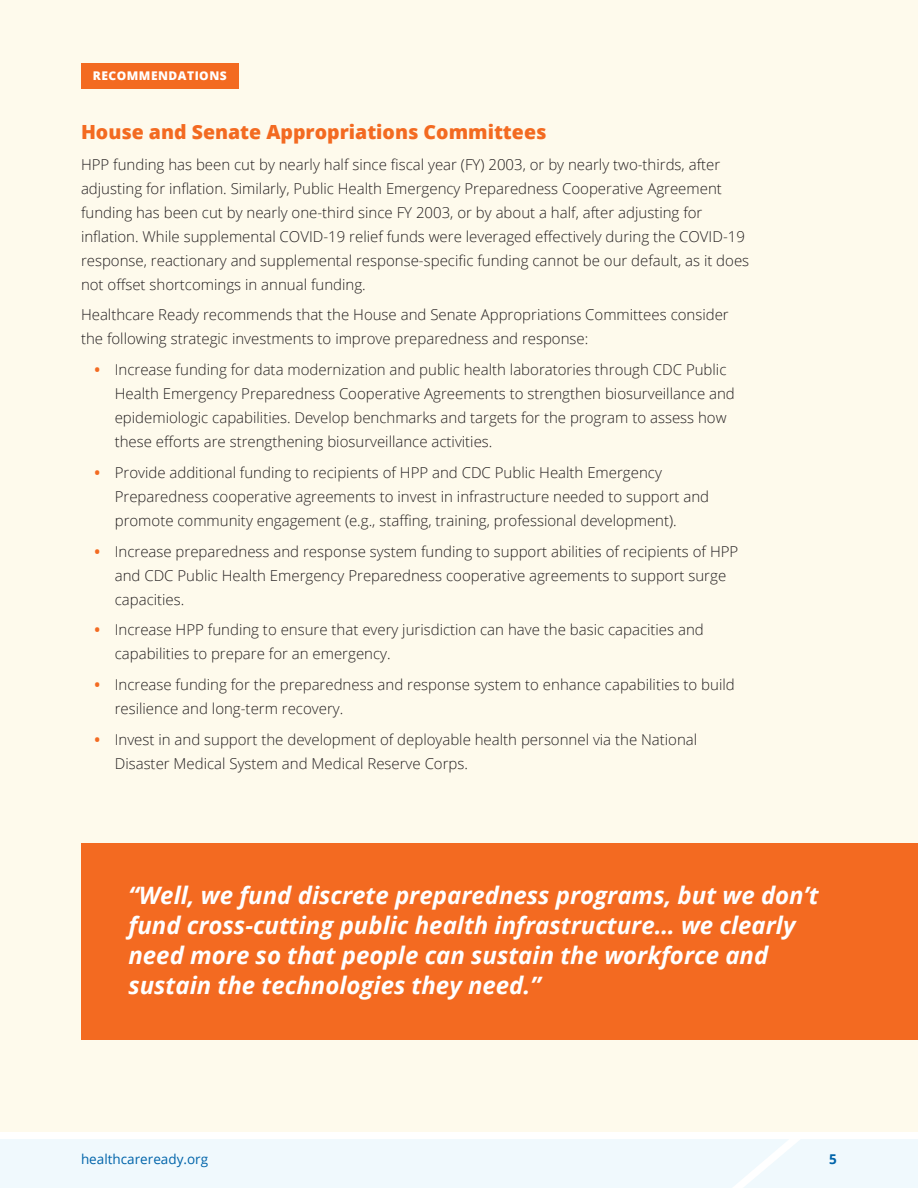
<style>
.page{position:relative;width:918px;height:1188px;background:#fff}
.page>*{position:absolute;margin:0;border:0;box-sizing:border-box;transform-origin:0 0}
.Body{font:italic 700 24px/30px "Open Sans";color:#fff}
.t1{font:800 19.5px "Open Sans";color:#f36a21}
.Body-2{font:300 15px/24px "Open Sans";color:#231f20}
.t2{font:13.5px "Open Sans";color:#0064aa}
.t3{font:700 13.5px "Open Sans";color:#0064aa}
.t4{font:800 12px "Open Sans";letter-spacing:.04em;color:#fff}
.s1{font-weight:700;color:#f36a21}
</style>
<div class="page">
<div style="left:0;top:1139px;width:918px;height:49px;background:#f0f9fd"></div>
<svg style="left:733px;top:1139px;width:67px;height:49px"></svg>
<div style="left:0;top:0;width:918px;height:1132px;background:#fefaec"></div>
<div style="left:81px;top:63px;width:158px;height:25px;background:#f36a21"></div>
<div style="left:81px;top:843px;width:837px;height:197px;background:#f36a21"></div>
<h3 class="t4" style="left:93px;top:67px;width:135px">RECOMMENDATIONS</h3>
<h3 class="t1" style="left:81px;top:117px;width:467px">House and Senate Appropriations Committees</h3>
<p class="Body-2" style="left:81px;top:152px;width:670px">HPP funding has been cut by nearly half since fiscal year (FY) 2003, or by nearly two-thirds, after adjusting for inflation. Similarly, Public Health Emergency Preparedness Cooperative Agreement funding has been cut by nearly one-third since FY 2003, or by about a half, after adjusting for inflation. While supplemental COVID-19 relief funds were leveraged effectively during the COVID-19 response, reactionary and supplemental response-specific funding cannot be our default, as it does not offset shortcomings in annual funding.</p>
<p class="Body-2" style="left:81px;top:302px;width:649px">Healthcare Ready recommends that the House and Senate Appropriations Committees consider the following strategic investments to improve preparedness and response:</p>
<p class="Body-2" style="left:115px;top:357px;width:622px;text-indent:-20px"><span class="s1">•</span> Increase funding for data modernization and public health laboratories through CDC Public Health Emergency Preparedness Cooperative Agreements to strengthen biosurveillance and epidemiologic capabilities. Develop benchmarks and targets for the program to assess how these efforts are strengthening biosurveillance activities.</p>
<p class="Body-2" style="left:115px;top:460px;width:596px;text-indent:-20px"><span class="s1">•</span> Provide additional funding to recipients of HPP and CDC Public Health Emergency<br>Preparedness cooperative agreements to invest in infrastructure needed to support and promote community engagement (e.g., staffing, training, professional development).</p>
<p class="Body-2" style="left:115px;top:539px;width:625px;text-indent:-20px"><span class="s1">•</span> Increase preparedness and response system funding to support abilities of recipients of HPP and CDC Public Health Emergency Preparedness cooperative agreements to support surge capacities.</p>
<p class="Body-2" style="left:115px;top:617px;width:591px;text-indent:-20px"><span class="s1">•</span> Increase HPP funding to ensure that every jurisdiction can have the basic capacities and capabilities to prepare for an emergency.</p>
<p class="Body-2" style="left:115px;top:672px;width:622px;text-indent:-20px"><span class="s1">•</span> Increase funding for the preparedness and response system to enhance capabilities to build resilience and long-term recovery.</p>
<p class="Body-2" style="left:115px;top:727px;width:584px;text-indent:-20px"><span class="s1">•</span> Invest in and support the development of deployable health personnel via the National<br>Disaster Medical System and Medical Reserve Corps.</p>
<p class="Body" style="left:128px;top:879px;width:692px">“Well, we fund discrete preparedness programs, but we don’t fund cross-cutting public health infrastructure… we clearly need more so that people can sustain the workforce and sustain the technologies they need.”</p>
<p class="t2" style="left:81px;top:1150px;width:129px">healthcareready.org</p>
<p class="t3" style="left:829px;top:1150px;width:9px">5</p>
</div>
